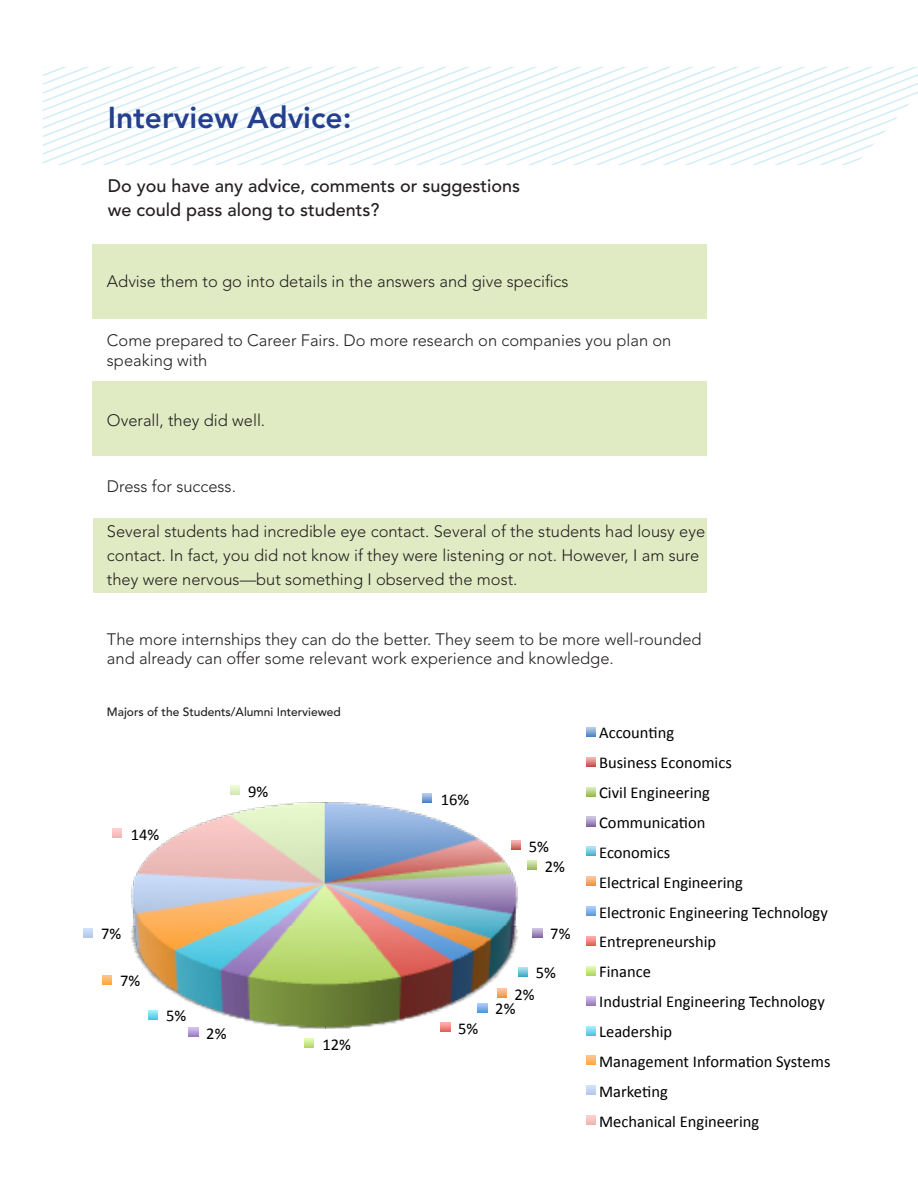
<style>
.page{position:relative;width:918px;height:1188px;background:#fff}
.page>*{position:absolute;margin:0;border:0;box-sizing:border-box;transform-origin:0 0}
.t1{font:800 30px "Avenir LT Std";color:#253f8e}
.t2{font:500 18px/24px "Avenir LT Std";color:#231f20}
.t3{font:300 16.5px/24.3px "Avenir LT Std";color:#231f20}
.t4{font:16.5px/29.8px "Calibri";color:#000}
.t5{font:500 12px "Avenir LT Std";color:#231f20}
</style>
<div class="page">
<svg style="left:43px;top:67px;width:875px;height:98px"></svg>
<div style="left:92px;top:244px;width:614px;height:75px;background:#e0ebc3"></div>
<div style="left:92px;top:381px;width:614px;height:75px;background:#e0ebc3"></div>
<div style="left:93px;top:518px;width:613px;height:75px;background:#e0ebc3"></div>
<svg style="left:83px;top:727px;width:513px;height:398px"></svg>
<p class="t1" style="left:108px;top:100px;width:245px">Interview Advice:</p>
<p class="t2" style="left:108px;top:174px;width:414px">Do you have any advice, comments or suggestions we could pass along to students?</p>
<p class="t3" style="left:107px;top:269px;width:463px">Advise them to go into details in the answers and give specifics</p>
<p class="t3" style="left:107px;top:329px;width:566px">Come prepared to Career Fairs. Do more research on companies you plan on</p>
<p class="t3" style="left:107px;top:348px;width:102px">speaking with</p>
<p class="t3" style="left:107px;top:408px;width:160px">Overall, they did well.</p>
<p class="t3" style="left:107px;top:475px;width:131px">Dress for success.</p>
<p class="t3" style="left:107px;top:519px;width:600px">Several students had incredible eye contact. Several of the students had lousy eye contact. In fact, you did not know if they were listening or not. However, I am sure they were nervous—but something I observed the most.</p>
<p class="t3" style="left:107px;top:629px;width:596px;line-height:19.8px">The more internships they can do the better. They seem to be more well-rounded and already can offer some relevant work experience and knowledge.</p>
<p class="t5" style="left:107px;top:705px;width:236px">Majors of the Students/Alumni Interviewed</p>
<p class="t4" style="left:131px;top:821px;width:30px">14%</p>
<p class="t4" style="left:248px;top:778px;width:22px">9%</p>
<p class="t4" style="left:101px;top:920px;width:22px">7%</p>
<p class="t4" style="left:120px;top:967px;width:22px">7%</p>
<p class="t4" style="left:166px;top:1002px;width:22px">5%</p>
<p class="t4" style="left:206px;top:1020px;width:22px">2%</p>
<p class="t4" style="left:322px;top:1031px;width:30px">12%</p>
<p class="t4" style="left:441px;top:786px;width:30px">16%</p>
<p class="t4" style="left:545px;top:838px;width:22px;line-height:20px;text-indent:-16px">5%<br>2%</p>
<p class="t4" style="left:458px;top:1015px;width:22px">5%</p>
<p class="t4" style="left:550px;top:920px;width:22px">7%</p>
<p class="t4" style="left:536px;top:959px;width:22px">5%</p>
<p class="t4" style="left:495px;top:989px;width:41px;line-height:14.2px;text-indent:19px">2%<br>2%</p>
<p class="t4" style="left:599px;top:719px;width:233px">Accoun/ng<br>Business Economics<br>Civil Engineering<br>Communica/on<br>Economics<br>Electrical Engineering<br>Electronic Engineering Technology<br>Entrepreneurship<br>Finance<br>Industrial Engineering Technology<br>Leadership<br>Management Informa/on Systems<br>Marke/ng<br>Mechanical Engineering</p>
</div>
